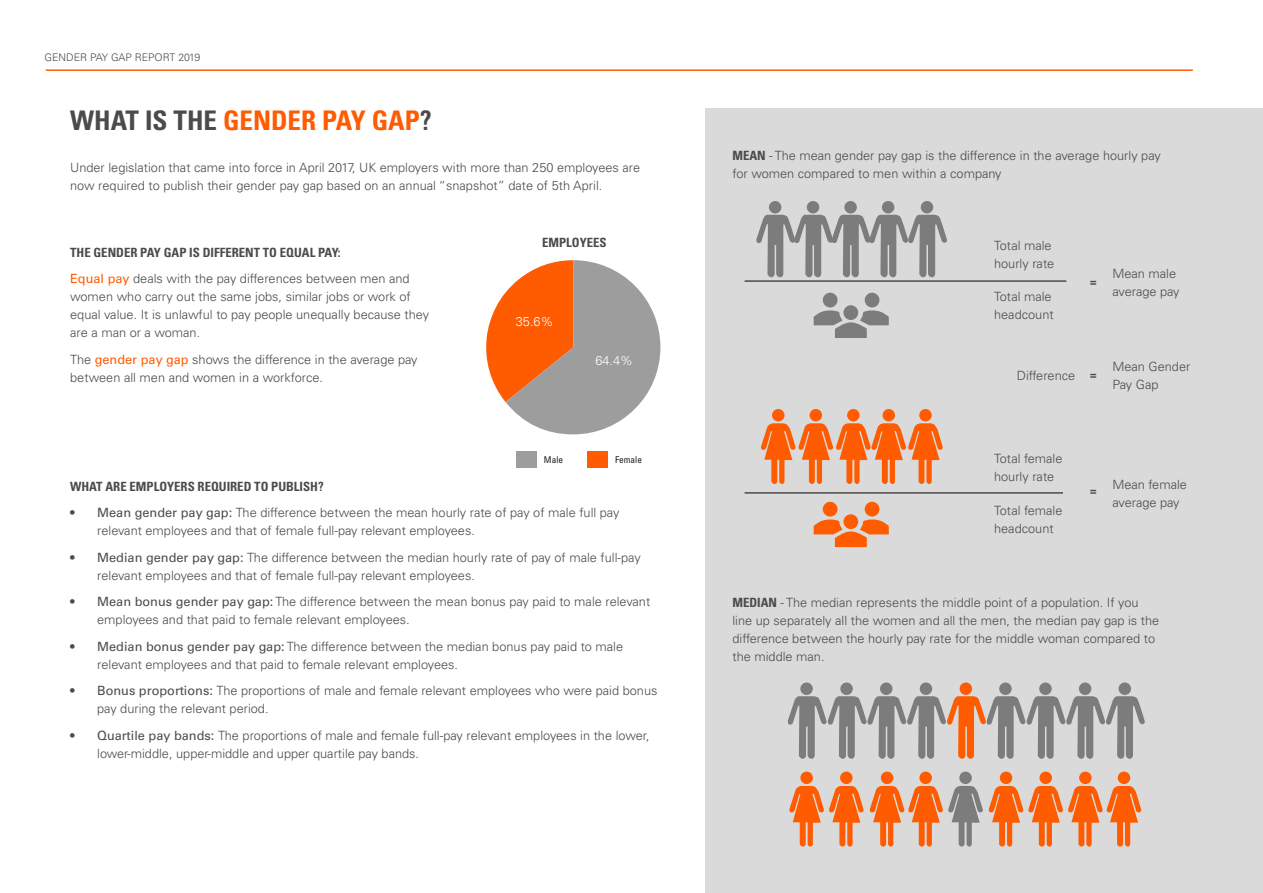
<style>
.page{position:relative;width:1263px;height:893px;background:#fff}
.page>*{position:absolute;margin:0;border:0;box-sizing:border-box;transform-origin:0 0}
.t1{font:700 condensed 27px "Univers";color:#ff5b00}
.t2{font:300 12.75px/18px "Univers";color:#4b4b4a}
.t3{font:700 condensed 12.75px "Univers";color:#4b4b4a}
.t4{font:300 12.75px "Univers";color:#fff}
.t5{font:300 10.5px "Univers";color:#4b4b4a}
.t6{font:condensed 9.3px "Univers";color:#1d1d1b}
.s1{color:#4b4b4a}
.s2{font-weight:700;font-stretch:condensed}
.s3{font-weight:400;color:#ff5b00}
.s4{font-weight:400}
</style>
<div class="page">
<hr style="left:46px;top:69px;width:1147px;height:2px;background:#ff5b00">
<div style="left:706px;top:109px;width:557px;height:784px;background:#dadada"></div>
<svg style="left:814px;top:310px;width:75px;height:28px"></svg>
<div style="left:843px;top:305px;width:15px;height:15px;background:#7c7c7c;border-radius:50%"></div>
<div style="left:823px;top:293px;width:14px;height:14px;background:#7c7c7c;border-radius:50%"></div>
<div style="left:865px;top:293px;width:14px;height:14px;background:#7c7c7c;border-radius:50%"></div>
<svg style="left:814px;top:519px;width:75px;height:28px"></svg>
<div style="left:843px;top:514px;width:15px;height:15px;background:#ff5b00;border-radius:50%"></div>
<div style="left:823px;top:502px;width:14px;height:15px;background:#ff5b00;border-radius:50%"></div>
<div style="left:865px;top:502px;width:14px;height:15px;background:#ff5b00;border-radius:50%"></div>
<div style="left:847px;top:409px;width:13px;height:12px;background:#ff5b00;border-radius:50%"></div>
<div style="left:881px;top:772px;width:12px;height:12px;background:#ff5b00;border-radius:50%"></div>
<div style="left:1079px;top:772px;width:12px;height:12px;background:#ff5b00;border-radius:50%"></div>
<div style="left:882px;top:409px;width:13px;height:12px;background:#ff5b00;border-radius:50%"></div>
<div style="left:919px;top:772px;width:13px;height:12px;background:#ff5b00;border-radius:50%"></div>
<div style="left:1118px;top:772px;width:12px;height:12px;background:#ff5b00;border-radius:50%"></div>
<div style="left:919px;top:409px;width:13px;height:12px;background:#ff5b00;border-radius:50%"></div>
<div style="left:959px;top:772px;width:13px;height:12px;background:#7c7c7c;border-radius:50%"></div>
<div style="left:809px;top:409px;width:13px;height:12px;background:#ff5b00;border-radius:50%"></div>
<div style="left:840px;top:772px;width:12px;height:12px;background:#ff5b00;border-radius:50%"></div>
<div style="left:1039px;top:772px;width:13px;height:12px;background:#ff5b00;border-radius:50%"></div>
<svg style="left:761px;top:423px;width:182px;height:61px"></svg>
<div style="left:772px;top:409px;width:12px;height:12px;background:#ff5b00;border-radius:50%"></div>
<div style="left:800px;top:772px;width:13px;height:12px;background:#ff5b00;border-radius:50%"></div>
<svg style="left:789px;top:786px;width:352px;height:61px"></svg>
<div style="left:1000px;top:772px;width:12px;height:12px;background:#ff5b00;border-radius:50%"></div>
<div style="left:844px;top:201px;width:13px;height:12px;background:#7c7c7c;border-radius:50%"></div>
<div style="left:880px;top:682px;width:12px;height:13px;background:#7c7c7c;border-radius:50%"></div>
<div style="left:1079px;top:682px;width:12px;height:13px;background:#7c7c7c;border-radius:50%"></div>
<div style="left:807px;top:201px;width:12px;height:12px;background:#7c7c7c;border-radius:50%"></div>
<div style="left:840px;top:682px;width:13px;height:13px;background:#7c7c7c;border-radius:50%"></div>
<div style="left:1039px;top:682px;width:13px;height:13px;background:#7c7c7c;border-radius:50%"></div>
<div style="left:769px;top:201px;width:12px;height:12px;background:#7c7c7c;border-radius:50%"></div>
<div style="left:800px;top:682px;width:13px;height:13px;background:#7c7c7c;border-radius:50%"></div>
<div style="left:999px;top:682px;width:13px;height:13px;background:#7c7c7c;border-radius:50%"></div>
<div style="left:882px;top:201px;width:12px;height:12px;background:#7c7c7c;border-radius:50%"></div>
<div style="left:920px;top:682px;width:12px;height:13px;background:#7c7c7c;border-radius:50%"></div>
<div style="left:1118px;top:682px;width:13px;height:13px;background:#7c7c7c;border-radius:50%"></div>
<div style="left:921px;top:201px;width:12px;height:12px;background:#7c7c7c;border-radius:50%"></div>
<svg style="left:756px;top:215px;width:191px;height:62px"></svg>
<div style="left:960px;top:682px;width:12px;height:13px;background:#ff5b00;border-radius:50%"></div>
<svg style="left:787px;top:696px;width:358px;height:63px"></svg>
<hr style="left:745px;top:280px;width:321px;height:2px;background:#4b4b4a">
<hr style="left:745px;top:492px;width:318px;height:2px;background:#4b4b4a">
<div style="left:587px;top:452px;width:21px;height:16px;background:#ff5b00"></div>
<div style="left:516px;top:452px;width:20px;height:16px;background:#9d9d9d"></div>
<svg style="left:486px;top:260px;width:174px;height:174px"></svg>
<p class="t5" style="left:45px;top:51px;width:157px">GENDER PAY GAP REPORT 2019</p>
<h1 class="t1" style="left:70px;top:104px;width:363px"><span class="s1">WHAT IS THE</span> GENDER PAY GAP<span class="s1">?</span></h1>
<p class="t2" style="left:70px;top:158px;width:571px">Under legislation that came into force in April 2017, UK employers with more than 250 employees are now required to publish their gender pay gap based on an annual “snapshot” date of 5th April.</p>
<p class="t2" style="left:70px;top:239px;width:341px;line-height:26.5px"><span class="s2">THE GENDER PAY GAP IS DIFFERENT TO EQUAL PAY:<br></span><span class="s3">Equal pay</span> deals with the pay differences between men and</p>
<p class="t2" style="left:70px;top:288px;width:360px">women who carry out the same jobs, similar jobs or work of equal value. It is unlawful to pay people unequally because they are a man or a woman.</p>
<p class="t2" style="left:70px;top:350px;width:349px">The <span class="s3">gender pay gap</span> shows the difference in the average pay between all men and women in a workforce.</p>
<p class="t3" style="left:542px;top:235px;width:66px">EMPLOYEES</p>
<p class="t4" style="left:516px;top:313px;width:39px">35.6%</p>
<p class="t4" style="left:595px;top:353px;width:39px">64.4%</p>
<p class="t6" style="left:544px;top:454px;width:21px">Male</p>
<p class="t6" style="left:615px;top:454px;width:28px">Female</p>
<p class="t3" style="left:70px;top:478px;width:255px">WHAT ARE EMPLOYERS REQUIRED TO PUBLISH?</p>
<p class="t2" style="left:97px;top:503px;width:524px;text-indent:-27px"><span class="s4">• Mean gender pay gap:</span> The difference between the mean hourly rate of pay of male full pay relevant employees and that of female full-pay relevant employees.</p>
<p class="t2" style="left:97px;top:548px;width:545px;text-indent:-27px"><span class="s4">• Median gender pay gap:</span> The difference between the median hourly rate of pay of male full-pay relevant employees and that of female full-pay relevant employees.</p>
<p class="t2" style="left:97px;top:592px;width:555px;text-indent:-27px"><span class="s4">• Mean bonus gender pay gap:</span> The difference between the mean bonus pay paid to male relevant employees and that paid to female relevant employees.</p>
<p class="t2" style="left:97px;top:637px;width:527px;text-indent:-27px"><span class="s4">• Median bonus gender pay gap:</span> The difference between the median bonus pay paid to male relevant employees and that paid to female relevant employees.</p>
<p class="t2" style="left:97px;top:682px;width:562px;text-indent:-27px"><span class="s4">• Bonus proportions:</span> The proportions of male and female relevant employees who were paid bonus pay during the relevant period.</p>
<p class="t2" style="left:97px;top:726px;width:554px;text-indent:-27px"><span class="s4">• Quartile pay bands:</span> The proportions of male and female full-pay relevant employees in the lower, lower-middle, upper-middle and upper quartile pay bands.</p>
<p class="t2" style="left:732px;top:147px;width:430px"><span class="s2">MEAN</span> - The mean gender pay gap is the difference in the average hourly pay for women compared to men within a company</p>
<p class="t2" style="left:994px;top:237px;width:62px">Total male hourly rate</p>
<p class="t2" style="left:994px;top:288px;width:61px">Total male headcount</p>
<p class="t3" style="left:1090px;top:273px;width:8px">=</p>
<p class="t2" style="left:1112px;top:265px;width:69px">Mean male average pay</p>
<p class="t2" style="left:1017px;top:367px;width:60px">Difference</p>
<p class="t3" style="left:1090px;top:367px;width:8px">=</p>
<p class="t2" style="left:1112px;top:358px;width:79px">Mean Gender<br>Pay Gap</p>
<p class="t2" style="left:994px;top:449px;width:70px">Total female hourly rate</p>
<p class="t2" style="left:994px;top:501px;width:70px">Total female headcount</p>
<p class="t3" style="left:1090px;top:482px;width:8px">=</p>
<p class="t2" style="left:1112px;top:476px;width:76px">Mean female average pay</p>
<p class="t2" style="left:732px;top:594px;width:428px"><span class="s2">MEDIAN</span> - The median represents the middle point of a population. If you line up separately all the women and all the men, the median pay gap is the difference between the hourly pay rate for the middle woman compared to the middle man.</p>
</div>
